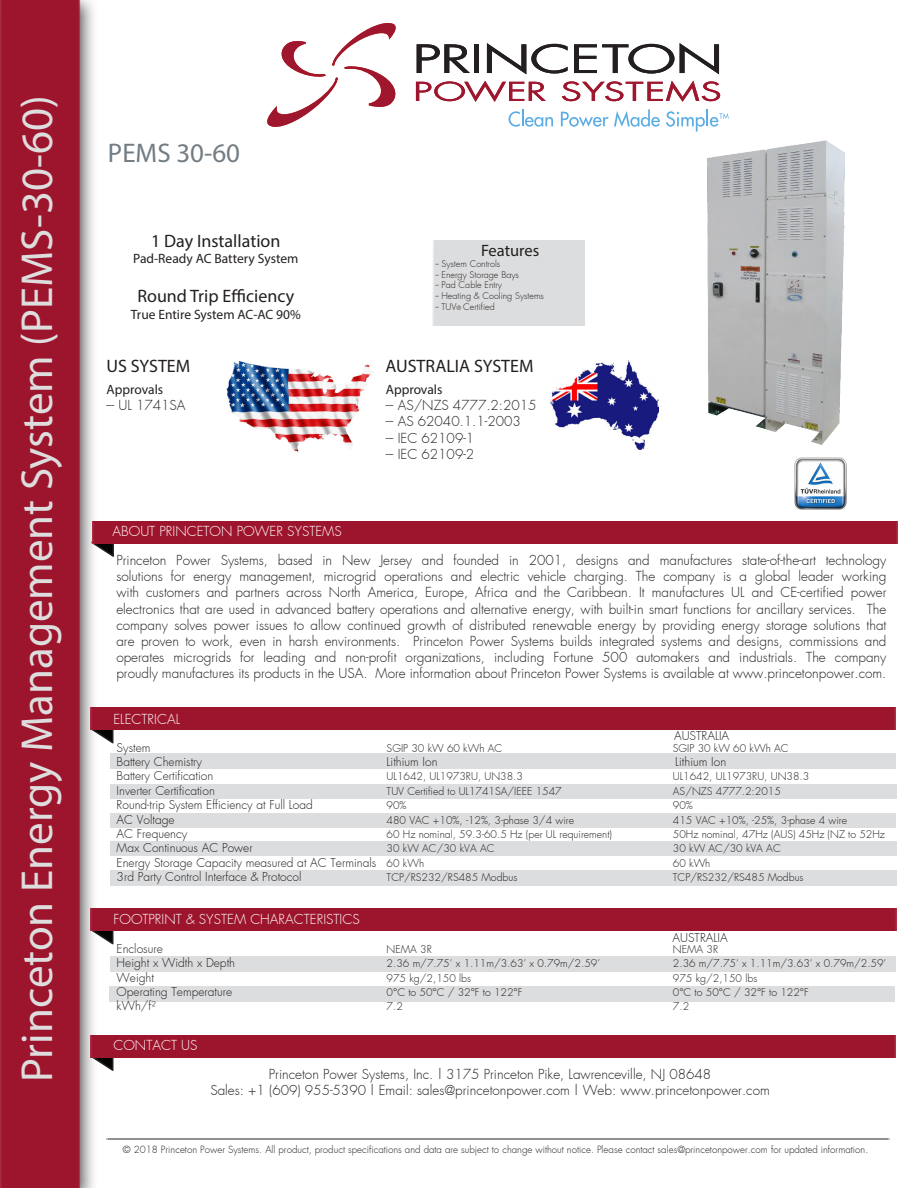
<style>
.page{position:relative;width:918px;height:1188px;background:#fff}
.page>*{position:absolute;margin:0;border:0;box-sizing:border-box;transform-origin:0 0}
.t1{font:45px "Myriad Pro";color:#ddddde}
.t2{font:27px "Myriad Pro";color:#727c83}
.t3{font:18px "Myriad Pro";color:#231f20}
.t4{font:16.5px "Myriad Pro";color:#231f20}
.t5{font:300 13.5px/16.2px "Futura";color:#231f20}
.t6{font:300 13.5px "Futura";color:#fff}
.t7{font:13.5px "Myriad Pro";color:#231f20}
.t8{font:300 12px "Futura";color:#231f20}
.t9{font:300 10.5px "Futura";color:#231f20}
.t10{font:300 9.75px "Futura";color:#231f20}
.t11{font:300 9px/10.8px "Futura";color:#231f20}
.s1{font-size:6px}
.s2{font-size:10.5px}
</style>
<div class="page">
<svg style="left:509px;top:109px;width:44px;height:18px"></svg>
<svg style="left:561px;top:109px;width:99px;height:18px"></svg>
<svg style="left:666px;top:109px;width:63px;height:23px"></svg>
<svg style="left:267px;top:23px;width:129px;height:104px"></svg>
<svg style="left:416px;top:81px;width:130px;height:21px"></svg>
<svg style="left:562px;top:81px;width:158px;height:21px"></svg>
<svg style="left:417px;top:44px;width:53px;height:29px"></svg>
<hr style="left:475px;top:44px;width:4px;height:29px;background:#231f20">
<svg style="left:487px;top:43px;width:81px;height:31px"></svg>
<svg style="left:574px;top:44px;width:100px;height:30px"></svg>
<svg style="left:680px;top:43px;width:39px;height:31px"></svg>
<img style="left:0;top:0;width:97px;height:1188px">
<svg style="left:90px;top:728px;width:24px;height:17px"></svg>
<svg style="left:90px;top:928px;width:24px;height:18px"></svg>
<svg style="left:90px;top:1055px;width:25px;height:17px"></svg>
<div style="left:91px;top:708px;width:805px;height:22px;background:#9d152d"></div>
<div style="left:91px;top:909px;width:805px;height:22px;background:#9d152d"></div>
<div style="left:91px;top:1035px;width:805px;height:22px;background:#9d152d"></div>
<img style="left:708px;top:141px;width:136px;height:303px">
<svg style="left:91px;top:541px;width:24px;height:17px"></svg>
<div style="left:92px;top:521px;width:805px;height:22px;background:#9d152d"></div>
<img style="left:551px;top:360px;width:107px;height:89px">
<img style="left:226px;top:362px;width:147px;height:89px">
<img style="left:795px;top:458px;width:52px;height:51px">
<div style="left:432px;top:240px;width:153px;height:85px;background:#dcddde"></div>
<p class="t1" style="left:9px;top:1082px;width:988px;rotate:-90deg">Princeton Energy Management System (PEMS-30-60)</p>
<p class="t2" style="left:108px;top:136px;width:134px">PEMS 30-60</p>
<p class="t3" style="left:151px;top:229px;width:131px">1 Day Installation</p>
<p class="t7" style="left:133px;top:250px;width:167px">Pad-Ready AC Battery System</p>
<p class="t3" style="left:137px;top:285px;width:158px">Round Trip Efficiency</p>
<p class="t7" style="left:131px;top:306px;width:171px">True Entire System AC-AC 90%</p>
<p class="t3" style="left:106px;top:355px;width:85px">US SYSTEM</p>
<p class="t7" style="left:107px;top:381px;width:58px">Approvals</p>
<p class="t5" style="left:107px;top:397px;width:80px">--- UL 1741SA</p>
<p class="t6" style="left:113px;top:523px;width:231px">ABOUT PRINCETON POWER SYSTEMS</p>
<p class="t4" style="left:481px;top:240px;width:60px">Features</p>
<p class="t11" style="left:435px;top:258px;width:66px">-- System Controls</p>
<p class="t11" style="left:435px;top:269px;width:85px">-- Energy Storage Bays</p>
<p class="t11" style="left:435px;top:280px;width:68px">-- Pad Cable Entry</p>
<p class="t11" style="left:435px;top:291px;width:110px">-- Heating &amp; Cooling Systems -- TUV<span class="s1">®</span> Certified</p>
<p class="t3" style="left:386px;top:355px;width:149px">AUSTRALIA SYSTEM</p>
<p class="t7" style="left:386px;top:381px;width:58px">Approvals</p>
<p class="t5" style="left:386px;top:397px;width:152px">--- AS/NZS 4777.2:2015 --- AS 62040.1.1-2003</p>
<p class="t5" style="left:386px;top:430px;width:90px">--- IEC 62109-1</p>
<p class="t5" style="left:386px;top:446px;width:90px">--- IEC 62109-2</p>
<p class="t5" style="left:116px;top:552px;width:772px;text-align:justify">Princeton Power Systems, based in New Jersey and founded in 2001, designs and manufactures state-of-the-art technology solutions for energy management, microgrid operations and electric vehicle charging. The company is a global leader working with customers and partners across North America, Europe, Africa and the Caribbean. It manufactures UL and CE-certified power electronics that are used in advanced battery operations and alternative energy, with built-in smart functions for ancillary services. The company solves power issues to allow continued growth of distributed renewable energy by providing energy storage solutions that are proven to work, even in harsh environments. Princeton Power Systems builds integrated systems and designs, commissions and operates microgrids for leading and non-profit organizations, including Fortune 500 automakers and industrials. The company proudly manufactures its products in the USA. More information about Princeton Power Systems is available at www.princetonpower.com.</p>
<p class="t6" style="left:113px;top:711px;width:68px">ELECTRICAL</p>
<p class="t8" style="left:674px;top:728px;width:57px">AUSTRALIA</p>
<p class="t8" style="left:117px;top:739px;width:35px">System</p>
<p class="t9" style="left:387px;top:741px;width:117px">SGIP 30 kW 60 kWh AC</p>
<p class="t9" style="left:673px;top:741px;width:117px">SGIP 30 kW 60 kWh AC</p>
<p class="t8" style="left:117px;top:754px;width:87px">Battery Chemistry</p>
<p class="t8" style="left:387px;top:754px;width:52px">Lithium Ion</p>
<p class="t8" style="left:675px;top:754px;width:52px">Lithium Ion</p>
<p class="t8" style="left:117px;top:768px;width:98px">Battery Certification</p>
<p class="t9" style="left:387px;top:770px;width:138px">UL1642, UL1973RU, UN38.3</p>
<p class="t9" style="left:673px;top:770px;width:138px">UL1642, UL1973RU, UN38.3</p>
<p class="t8" style="left:117px;top:783px;width:100px">Inverter Certification</p>
<p class="t9" style="left:387px;top:784px;width:177px">TUV Certified to UL1741SA/IEEE 1547</p>
<p class="t9" style="left:673px;top:784px;width:110px">AS/NZS 4777.2:2015</p>
<p class="t8" style="left:117px;top:797px;width:198px">Round-trip System Efficiency at Full Load</p>
<p class="t9" style="left:387px;top:799px;width:21px">90%</p>
<p class="t9" style="left:673px;top:799px;width:21px">90%</p>
<p class="t8" style="left:117px;top:811px;width:60px">AC Voltage</p>
<p class="t9" style="left:387px;top:813px;width:189px">480 VAC +10%, -12%, 3-phase 3/4 wire</p>
<p class="t9" style="left:673px;top:813px;width:176px">415 VAC +10%, -25%, 3-phase 4 wire</p>
<p class="t8" style="left:117px;top:826px;width:72px">AC Frequency</p>
<p class="t9" style="left:387px;top:827px;width:227px">60 Hz nominal, 59.3-60.5 Hz (per UL requirement)</p>
<p class="t9" style="left:673px;top:827px;width:214px">50Hz nominal, 47Hz (AUS) 45Hz (NZ to 52Hz</p>
<p class="t8" style="left:117px;top:840px;width:138px">Max Continuous AC Power</p>
<p class="t9" style="left:387px;top:842px;width:109px">30 kW AC/30 kVA AC</p>
<p class="t9" style="left:673px;top:842px;width:109px">30 kW AC/30 kVA AC</p>
<p class="t8" style="left:117px;top:855px;width:309px">Energy Storage Capacity measured at AC Terminals <span class="s2">60 kWh</span></p>
<p class="t9" style="left:673px;top:856px;width:39px">60 kWh</p>
<p class="t8" style="left:117px;top:869px;width:186px">3rd Party Control Interface &amp; Protocol</p>
<p class="t9" style="left:387px;top:871px;width:132px">TCP/RS232/RS485 Modbus</p>
<p class="t9" style="left:673px;top:871px;width:132px">TCP/RS232/RS485 Modbus</p>
<p class="t6" style="left:113px;top:910px;width:248px">FOOTPRINT &amp; SYSTEM CHARACTERISTICS</p>
<p class="t8" style="left:673px;top:930px;width:57px">AUSTRALIA</p>
<p class="t8" style="left:117px;top:941px;width:48px">Enclosure</p>
<p class="t9" style="left:387px;top:942px;width:47px">NEMA 3R</p>
<p class="t9" style="left:673px;top:942px;width:47px">NEMA 3R</p>
<p class="t8" style="left:117px;top:955px;width:120px">Height x Width x Depth</p>
<p class="t9" style="left:387px;top:957px;width:215px">2.36 m/7.75’ x 1.11m/3.63’ x 0.79m/2.59’</p>
<p class="t9" style="left:673px;top:957px;width:215px">2.36 m/7.75’ x 1.11m/3.63’ x 0.79m/2.59’</p>
<p class="t8" style="left:117px;top:970px;width:39px">Weight</p>
<p class="t9" style="left:387px;top:971px;width:86px">975 kg/2,150 lbs</p>
<p class="t9" style="left:673px;top:971px;width:86px">975 kg/2,150 lbs</p>
<p class="t8" style="left:117px;top:984px;width:117px">Operating Temperature</p>
<p class="t9" style="left:387px;top:985px;width:137px">0°C to 50°C / 32°F to 122°F</p>
<p class="t9" style="left:673px;top:985px;width:137px">0°C to 50°C / 32°F to 122°F</p>
<p class="t8" style="left:117px;top:998px;width:41px">kWh/f²</p>
<p class="t9" style="left:387px;top:1000px;width:18px">7.2</p>
<p class="t9" style="left:673px;top:1000px;width:18px">7.2</p>
<p class="t6" style="left:113px;top:1037px;width:86px">CONTACT US</p>
<p class="t5" style="left:269px;top:1066px;width:444px">Princeton Power Systems, Inc. | 3175 Princeton Pike, Lawrenceville, NJ 08648</p>
<p class="t5" style="left:210px;top:1082px;width:561px">Sales: +1 (609) 955-5390 | Email: sales@princetonpower.com | Web: www.princetonpower.com</p>
<p class="t10" style="left:123px;top:1143px;width:747px">© 2018 Princeton Power Systems. All product, product specifications and data are subject to change without notice. Please contact sales@princetonpower.com for updated information.</p>
</div>
